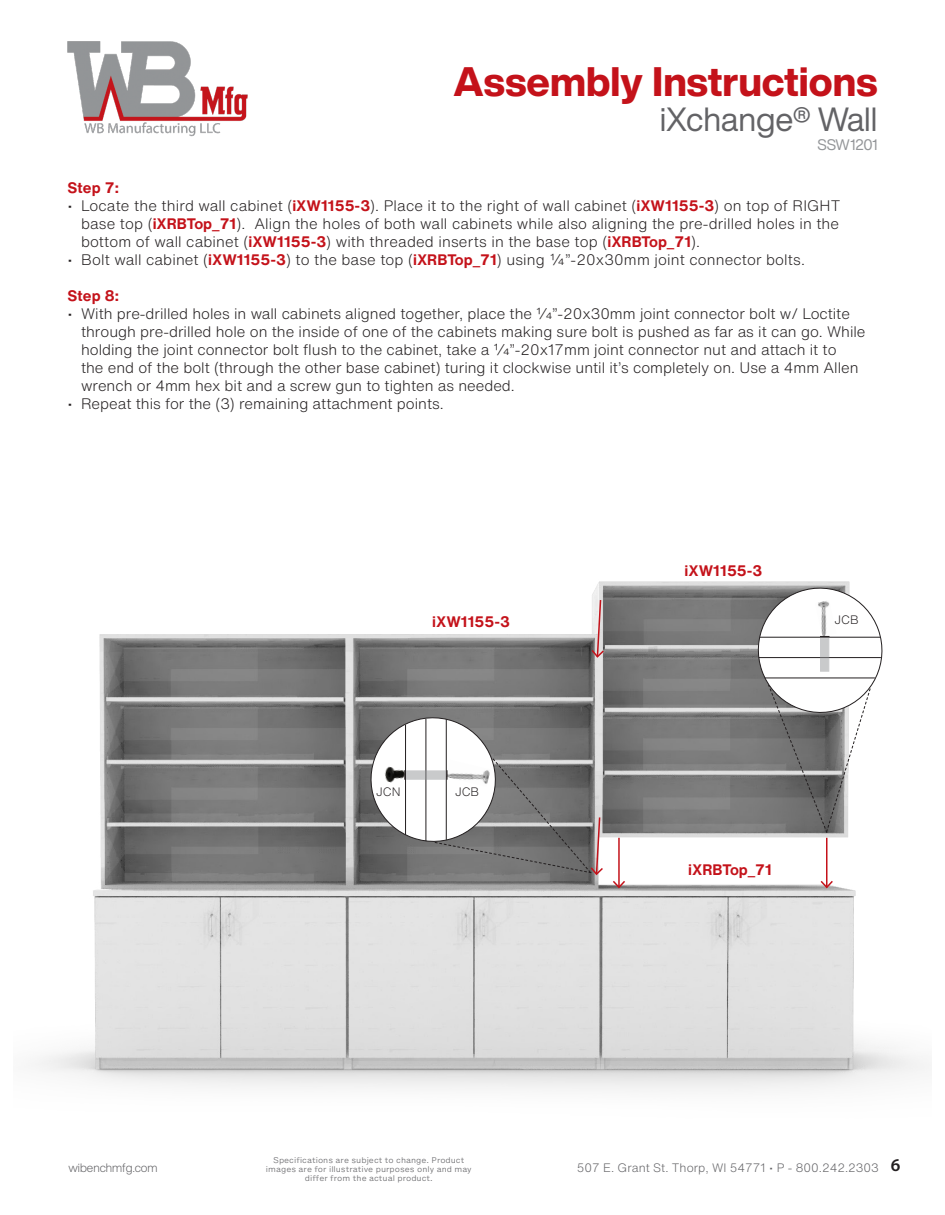
<style>
.page{position:relative;width:945px;height:1215px;background:#fff}
.page>*{position:absolute;margin:0;border:0;box-sizing:border-box;transform-origin:0 0}
.t1{font:800 40.5px "Helvetica Now Display";color:#c4121a}
.t2{font:33px "Helvetica Now Display";color:#636366}
.t3{font:600 18px "Myriad Pro";color:#231f20}
.t4{font:300 15px/18px "Helvetica Now Text";color:#231f20;text-align:justify}
.Address{font:700 15px "Helvetica Now Text";color:#c4121a}
.t5{font:15px "Helvetica Now Display";letter-spacing:-.005em;color:#939598}
.t6{font:300 12px "Helvetica Now Text";color:#636366}
.t7{font:300 12px "Helvetica Now Display";color:#636366}
.t8{font:300 12px "Helvetica Now Text";color:#231f20}
.t9{font:300 7.5px/9px "Helvetica Now Micro";color:#636366;text-align:center}
.s1{font-weight:700;color:#c4121a}
</style>
<div class="page">
<img style="left:67px;top:41px;width:181px;height:96px">
<img style="left:35px;top:581px;width:896px;height:510px">
<hr style="left:618px;top:838px;width:2px;height:49px;background:#c4121a">
<svg style="left:611px;top:879px;width:16px;height:11px"></svg>
<hr style="left:826px;top:838px;width:2px;height:49px;background:#c4121a">
<svg style="left:819px;top:879px;width:15px;height:11px"></svg>
<svg style="left:751px;top:581px;width:139px;height:253px"></svg>
<div style="left:820px;top:638px;width:9px;height:34px;background:#c9cacb"></div>
<svg style="left:590px;top:598px;width:15px;height:61px"></svg>
<svg style="left:363px;top:710px;width:242px;height:166px"></svg>
<h1 class="t1" style="left:454px;top:54px;width:425px">Assembly Instructions</h1>
<p class="t5" style="left:818px;top:134px;width:61px">SSW1201</p>
<h2 class="t2" style="left:660px;top:97px;width:219px">iXchange® Wall</h2>
<p class="Address" style="left:68px;top:177px;width:53px">Step 7:</p>
<p class="t4" style="left:81px;top:196px;width:761px;text-indent:-14px">• Locate the third wall cabinet (<span class="s1">iXW1155-3</span>). Place it to the right of wall cabinet (<span class="s1">iXW1155-3</span>) on top of RIGHT base top (<span class="s1">iXRBTop_71</span>). Align the holes of both wall cabinets while also aligning the pre-drilled holes in the bottom of wall cabinet (<span class="s1">iXW1155-3</span>) with threaded inserts in the base top (<span class="s1">iXRBTop_71</span>).</p>
<p class="t4" style="left:68px;top:250px;width:739px">• Bolt wall cabinet (<span class="s1">iXW1155-3</span>) to the base top (<span class="s1">iXRBTop_71</span>) using ¼”-20x30mm joint connector bolts.</p>
<p class="Address" style="left:68px;top:285px;width:53px">Step 8:</p>
<p class="t4" style="left:81px;top:304px;width:786px;text-align:left;text-indent:-14px">• With pre-drilled holes in wall cabinets aligned together, place the 1/4”-20x30mm joint connector bolt w/ Loctite through pre-drilled hole on the inside of one of the cabinets making sure bolt is pushed as far as it can go. While holding the joint connector bolt flush to the cabinet, take a 1/4”-20x17mm joint connector nut and attach it to<br>the end of the bolt (through the other base cabinet) turing it clockwise until it’s completely on. Use a 4mm Allen wrench or 4mm hex bit and a screw gun to tighten as needed.</p>
<p class="t4" style="left:68px;top:394px;width:378px">• Repeat this for the (3) remaining attachment points.</p>
<p class="Address" style="left:432px;top:611px;width:79px">iXW1155-3</p>
<p class="t8" style="left:376px;top:783px;width:26px">JCN</p>
<p class="t8" style="left:455px;top:783px;width:26px">JCB</p>
<p class="Address" style="left:685px;top:560px;width:79px">iXW1155-3</p>
<p class="t8" style="left:835px;top:611px;width:26px">JCB</p>
<p class="Address" style="left:688px;top:858px;width:85px">iXRBTop_71</p>
<p class="t9" style="left:266px;top:1155px;width:207px">Specifications are subject to change. Product images are for illustrative purposes only and may differ from the actual product.</p>
<p class="t3" style="left:891px;top:1154px;width:11px">6</p>
<p class="t7" style="left:68px;top:1159px;width:91px">wibenchmfg.com</p>
<p class="t6" style="left:577px;top:1159px;width:304px">507 E. Grant St. Thorp, WI 54771 • P - 800.242.2303</p>
</div>
